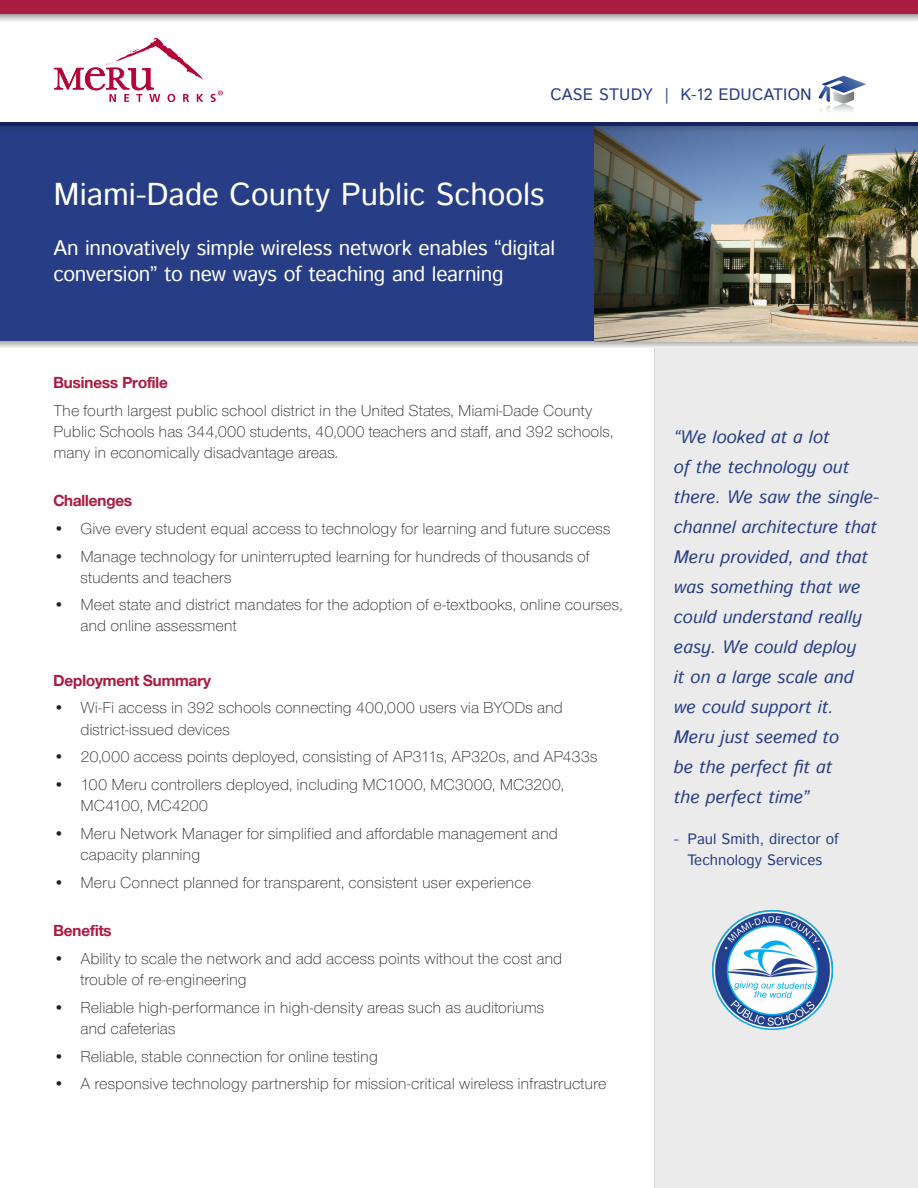
<style>
.page{position:relative;width:918px;height:1188px;background:#fff}
.page>*{position:absolute;margin:0;border:0;box-sizing:border-box;transform-origin:0 0}
.t1{font:31.5px "Istok Web";color:#fff}
.t2{font:21px/25.2px "Istok Web";letter-spacing:-.015em;color:#fff}
.t3{font:italic 18px/30px "Istok Web";color:#273e86}
.t4{font:300 16.5px/21px "Nimbus San Nov";color:#231f20}
.t5{font:700 16.5px "Nimbus San Nov D";color:#aa1c42}
.t6{font:16.5px "Istok Web";letter-spacing:.01em;color:#273e86}
.t7{font:15px/21px "Istok Web";color:#273e86;text-align:center}
</style>
<div class="page">
<img style="left:654px;top:348px;width:2px;height:840px">
<div style="left:656px;top:339px;width:262px;height:849px;background:#ebebeb"></div>
<svg style="left:0;top:341px;width:918px;height:7px"></svg>
<img style="left:594px;top:134px;width:324px;height:207px">
<div style="left:0;top:125px;width:594px;height:216px;background:#273e86"></div>
<div style="left:0;top:113px;width:918px;height:21px;background:#231f20;opacity:.49"></div>
<hr style="left:0;top:122px;width:918px;height:4px;background:#15245f">
<div style="left:0;top:15px;width:918px;height:107px;background:#fff"></div>
<svg style="left:0;top:14px;width:918px;height:8px;background:#cfcece"></svg>
<div style="left:0;top:0;width:918px;height:14px;background:#aa1c42"></div>
<svg style="left:54px;top:38px;width:149px;height:64px"></svg>
<svg style="left:211px;top:91px;width:12px;height:11px"></svg>
<svg style="left:818px;top:76px;width:48px;height:35px"></svg>
<img style="left:713px;top:910px;width:119px;height:120px">
<p class="t6" style="left:550px;top:84px;width:263px">CASE STUDY | K-12 EDUCATION</p>
<h1 class="t1" style="left:53px;top:173px;width:493px">Miami-Dade County Public Schools</h1>
<p class="t2" style="left:53px;top:237px;width:503px">An innovatively simple wireless network enables “digital conversion” to new ways of teaching and learning</p>
<p class="t5" style="left:53px;top:373px;width:116px">Business Profile</p>
<p class="t4" style="left:53px;top:400px;width:561px">The fourth largest public school district in the United States, Miami-Dade County<br>Public Schools has 344,000 students, 40,000 teachers and staff, and 392 schools, many in economically disadvantage areas.</p>
<p class="t5" style="left:53px;top:491px;width:80px">Challenges</p>
<p class="t4" style="left:53px;top:518px;width:559px">• Give every student equal access to technology for learning and future success</p>
<p class="t4" style="left:80px;top:546px;width:511px;text-indent:-27px">• Manage technology for uninterrupted learning for hundreds of thousands of students and teachers</p>
<p class="t4" style="left:80px;top:595px;width:544px;text-indent:-27px">• Meet state and district mandates for the adoption of e-textbooks, online courses, and online assessment</p>
<p class="t5" style="left:53px;top:671px;width:159px">Deployment Summary</p>
<p class="t4" style="left:80px;top:698px;width:484px;text-indent:-27px">• Wi-Fi access in 392 schools connecting 400,000 users via BYODs and district-issued devices</p>
<p class="t4" style="left:53px;top:746px;width:546px">• 20,000 access points deployed, consisting of AP311s, AP320s, and AP433s</p>
<p class="t4" style="left:80px;top:774px;width:485px;text-indent:-27px">• 100 Meru controllers deployed, including MC1000, MC3000, MC3200,<br>MC4100, MC4200</p>
<p class="t4" style="left:80px;top:823px;width:479px;text-indent:-27px">• Meru Network Manager for simplified and affordable management and capacity planning</p>
<p class="t4" style="left:53px;top:872px;width:479px">• Meru Connect planned for transparent, consistent user experience</p>
<p class="t5" style="left:53px;top:921px;width:60px">Benefits</p>
<p class="t4" style="left:80px;top:948px;width:484px;text-indent:-27px">• Ability to scale the network and add access points without the cost and trouble of re-engineering</p>
<p class="t4" style="left:80px;top:997px;width:465px;text-indent:-27px">• Reliable high-performance in high-density areas such as auditoriums and cafeterias</p>
<p class="t4" style="left:53px;top:1046px;width:326px">• Reliable, stable connection for online testing</p>
<p class="t4" style="left:53px;top:1073px;width:555px">• A responsive technology partnership for mission-critical wireless infrastructure</p>
<p class="t3" style="left:674px;top:422px;width:207px">“We looked at a lot<br>of the technology out there. We saw the single&shy;channel architecture that<br>Meru provided, and that was something that we could understand really easy. We could deploy<br>it on a large scale and we could support it.<br>Meru just seemed to<br>be the perfect fit at<br>the perfect time”</p>
<p class="t7" style="left:674px;top:830px;width:167px">- Paul Smith, director of<br>Technology Services</p>
</div>
